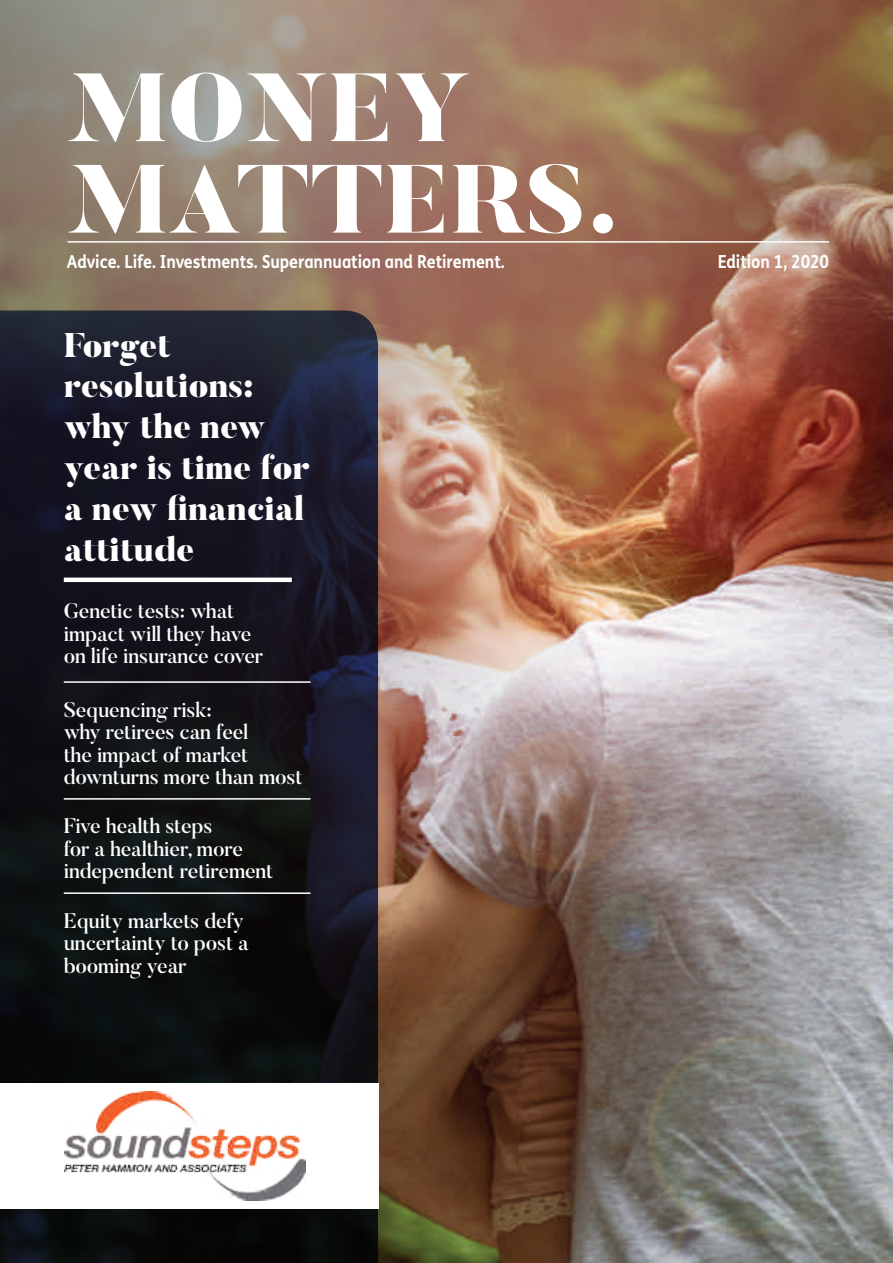
<style>
.page{position:relative;width:893px;height:1263px;background:#fff}
.page>*{position:absolute;margin:0;border:0;box-sizing:border-box;transform-origin:0 0}
.t1{font:900 34.05px/41px "Butler";letter-spacing:-.01em;color:#fff}
.t2{font:500 21px/22.5px "Butler";letter-spacing:-.01em;color:#fff}
.t3{font:700 18px "FS Me";letter-spacing:-.005em;color:#fff;scale:.9 1}
</style>
<div class="page">
<img style="left:587px;top:418px;width:306px;height:845px">
<img style="left:0;top:418px;width:587px;height:845px">
<svg style="left:0;top:0;width:893px;height:418px;background:#896857"></svg>
<hr style="left:68px;top:241px;width:761px;height:2px;background:#fff">
<hr style="left:64px;top:578px;width:228px;height:4px;background:#fff">
<hr style="left:64px;top:681px;width:246px;height:2px;background:#fff">
<hr style="left:64px;top:798px;width:246px;height:2px;background:#fff">
<hr style="left:64px;top:892px;width:246px;height:2px;background:#fff">
<svg style="left:69px;top:164px;width:544px;height:69px"></svg>
<svg style="left:69px;top:73px;width:400px;height:69px"></svg>
<div style="left:0;top:1083px;width:378px;height:126px;background:#fff"></div>
<img style="left:65px;top:1091px;width:241px;height:110px">
<p class="t3" style="left:67px;top:247px;width:488px">Advice. Life. Investments. Superannuation and Retirement.</p>
<p class="t3" style="left:718px;top:247px;width:125px">Edition 1, 2020</p>
<h1 class="t1" style="left:64px;top:326px;width:248px">Forget resolutions: why the new year is time for a new financial attitude</h1>
<p class="t2" style="left:64px;top:599px;width:201px">Genetic tests: what impact will they have on life insurance cover</p>
<p class="t2" style="left:64px;top:698px;width:240px">Sequencing risk:<br>why retirees can feel<br>the impact of market downturns more than most</p>
<p class="t2" style="left:64px;top:815px;width:211px">Five health steps<br>for a healthier, more independent retirement</p>
<p class="t2" style="left:64px;top:909px;width:187px">Equity markets defy uncertainty to post a booming year</p>
</div>
